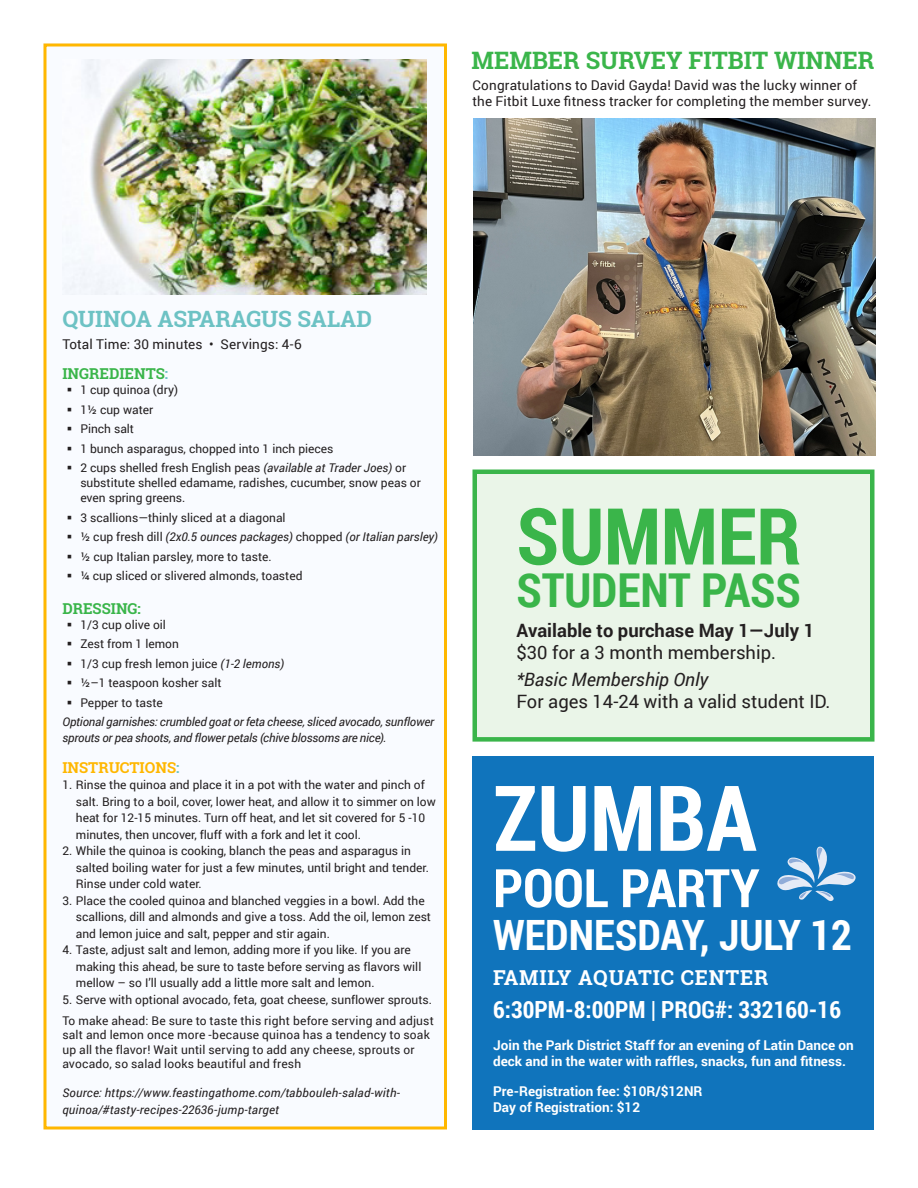
<style>
.page{position:relative;width:918px;height:1188px;background:#fff}
.page>*{position:absolute;margin:0;border:0;box-sizing:border-box;transform-origin:0 0}
.t1{font:700 91.05px "Roboto Condensed";color:#fff}
.t2{font:700 78.6px "Roboto Condensed";color:#3ab54a}
.t3{font:700 53.1px "Roboto Condensed";color:#fff}
.t4{font:700 46.8px "Roboto Condensed";color:#3ab54a}
.t5{font:700 41.85px "Roboto Condensed";color:#fff}
.t6{font:700 24px "Roboto Slab";color:#3ab54a}
.t7{font:700 23.7px "Roboto Condensed";color:#fff}
.t8{font:700 22.5px "Roboto Slab";color:#6dc2c4}
.t9{font:700 20.55px "Roboto Slab";letter-spacing:.04em;color:#fff}
.Body{font:18.45px "Roboto";color:#231f20}
.Body-2{font:700 18.45px "Roboto";color:#231f20}
.Program_Note{font:italic 18.45px "Roboto";color:#231f20}
.t10{font:700 15px "Roboto Slab";color:#3ab54a}
.t11{font:700 15px "Roboto Slab";color:#ffb700}
.Body-3{font:700 13.5px/16.2px "Roboto";color:#fff}
.Body-4{font:13.5px/16.2px "Roboto";letter-spacing:.01em;color:#231f20}
.Body-5{font:12px/16.5px "Roboto";color:#231f20}
.Body-6{font:italic 12px/16.2px "Roboto";letter-spacing:-.01em;color:#231f20}
.Source{font:italic 12px/16.5px "Roboto";letter-spacing:.015em;color:#231f20}
.s1{color:#6dc2c4}
.s2{font-style:italic}
.s3{font-style:normal}
</style>
<div class="page">
<img style="left:473px;top:119px;width:402px;height:337px">
<div style="left:44px;top:44px;width:402px;height:1086px;background:#f9fbff"></div>
<div style="left:44px;top:44px;width:403px;height:1086px;border:3px solid #ffb700"></div>
<img style="left:83px;top:59px;width:344px;height:236px">
<div style="left:472px;top:470px;width:402px;height:272px;background:#eaf5e8;border:4px solid #3ab54a"></div>
<div style="left:472px;top:756px;width:402px;height:374px;background:#1074bc"></div>
<svg style="left:777px;top:846px;width:79px;height:55px"></svg>
<p class="t6" style="left:472px;top:43px;width:404px">MEMBER SURVEY FITBIT WINNER</p>
<p class="Body-4" style="left:472px;top:76px;width:400px">Congratulations to David Gayda! David was the lucky winner of the Fitbit Luxe fitness tracker for completing the member survey.</p>
<p class="t8" style="left:62px;top:304px;width:311px">QUINOA ASPARAGUS SALAD</p>
<p class="Body-4" style="left:62px;top:335px;width:241px">Total Time: 30 minutes • Servings: 4-6</p>
<p class="t10" style="left:62px;top:364px;width:107px">INGREDIENTS<span class="s1">:</span></p>
<p class="Body-5" style="left:80px;top:381px;width:99px">1 cup quinoa (dry)</p>
<p class="Body-5" style="left:80px;top:401px;width:75px">1½ cup water</p>
<p class="Body-5" style="left:80px;top:420px;width:55px">Pinch salt</p>
<p class="Body-5" style="left:80px;top:440px;width:255px">1 bunch asparagus, chopped into 1 inch pieces</p>
<p class="Body-5" style="left:80px;top:460px;width:342px;line-height:15px">2 cups shelled fresh English peas <span class="s2">(available at Trader Joes)</span> or substitute shelled edamame, radishes, cucumber, snow peas or even spring greens.</p>
<p class="Body-5" style="left:80px;top:509px;width:207px">3 scallions—thinly sliced at a diagonal</p>
<p class="Body-6" style="left:80px;top:529px;width:359px"><span class="s3">½ cup fresh dill</span> (2x0.5 ounces packages) <span class="s3">chopped</span> (or Italian parsley)</p>
<p class="Body-5" style="left:80px;top:548px;width:193px">½ cup Italian parsley, more to taste.</p>
<p class="Body-5" style="left:80px;top:567px;width:224px">¼ cup sliced or slivered almonds, toasted</p>
<p class="t10" style="left:62px;top:599px;width:80px">DRESSING:</p>
<p class="Body-5" style="left:80px;top:616px;width:87px">1/3 cup olive oil</p>
<p class="Body-5" style="left:80px;top:635px;width:100px">Zest from 1 lemon</p>
<p class="Body-5" style="left:80px;top:655px;width:205px">1/3 cup fresh lemon juice <span class="s2">(1-2 lemons)</span></p>
<p class="Body-5" style="left:80px;top:674px;width:143px">½–1 teaspoon kosher salt</p>
<p class="Body-5" style="left:80px;top:694px;width:84px">Pepper to taste</p>
<p class="Body-6" style="left:62px;top:713px;width:373px">Optional garnishes: crumbled goat or feta cheese, sliced avocado, sunflower sprouts or pea shoots, and flower petals (chive blossoms are nice).</p>
<p class="t11" style="left:62px;top:757px;width:119px">INSTRUCTIONS<span class="s1">:</span></p>
<p class="Body-5" style="left:76px;top:776px;width:361px;text-indent:-14px">1. Rinse the quinoa and place it in a pot with the water and pinch of salt. Bring to a boil, cover, lower heat, and allow it to simmer on low heat for 12-15 minutes. Turn off heat, and let sit covered for 5 -10 minutes, then uncover, fluff with a fork and let it cool.</p>
<p class="Body-5" style="left:76px;top:842px;width:355px;text-indent:-14px">2. While the quinoa is cooking, blanch the peas and asparagus in salted boiling water for just a few minutes, until bright and tender.<br>Rinse under cold water.</p>
<p class="Body-5" style="left:76px;top:892px;width:357px;text-indent:-14px">3. Place the cooled quinoa and blanched veggies in a bowl. Add the scallions, dill and almonds and give a toss. Add the oil, lemon zest and lemon juice and salt, pepper and stir again.</p>
<p class="Body-5" style="left:76px;top:941px;width:347px;text-indent:-14px">4. Taste, adjust salt and lemon, adding more if you like. If you are making this ahead, be sure to taste before serving as flavors will mellow – so I’ll usually add a little more salt and lemon.</p>
<p class="Body-5" style="left:62px;top:991px;width:371px">5. Serve with optional avocado, feta, goat cheese, sunflower sprouts.</p>
<p class="Body-5" style="left:62px;top:1013px;width:373px;line-height:14.4px">To make ahead: Be sure to taste this right before serving and adjust salt and lemon once more -because quinoa has a tendency to soak up all the flavor! Wait until serving to add any cheese, sprouts or avocado, so salad looks beautiful and fresh</p>
<p class="Source" style="left:62px;top:1084px;width:339px">Source: https://www.feastingathome.com/tabbouleh-salad-with&shy;quinoa/#tasty-recipes-22636-jump-target</p>
<p class="t2" style="left:516px;top:481px;width:286px">SUMMER</p>
<p class="t4" style="left:516px;top:557px;width:286px">STUDENT PASS</p>
<p class="Body-2" style="left:516px;top:618px;width:299px">Available to purchase May 1—July 1</p>
<p class="Body" style="left:516px;top:640px;width:261px">$30 for a 3 month membership.</p>
<p class="Program_Note" style="left:516px;top:667px;width:193px">*Basic Membership Only</p>
<p class="Body" style="left:516px;top:689px;width:316px">For ages 14-24 with a valid student ID.</p>
<p class="t1" style="left:493px;top:754px;width:265px">ZUMBA</p>
<p class="t3" style="left:493px;top:851px;width:268px">POOL PARTY</p>
<p class="t5" style="left:493px;top:906px;width:360px">WEDNESDAY, JULY 12</p>
<p class="t9" style="left:493px;top:964px;width:277px">FAMILY AQUATIC CENTER</p>
<p class="t7" style="left:493px;top:993px;width:349px">6:30PM-8:00PM | PROG#: 332160-16</p>
<p class="Body-3" style="left:493px;top:1037px;width:362px">Join the Park District Staff for an evening of Latin Dance on deck and in the water with raffles, snacks, fun and fitness.</p>
<p class="Body-3" style="left:493px;top:1083px;width:211px">Pre-Registration fee: $10R/$12NR<br>Day of Registration: $12</p>
</div>
